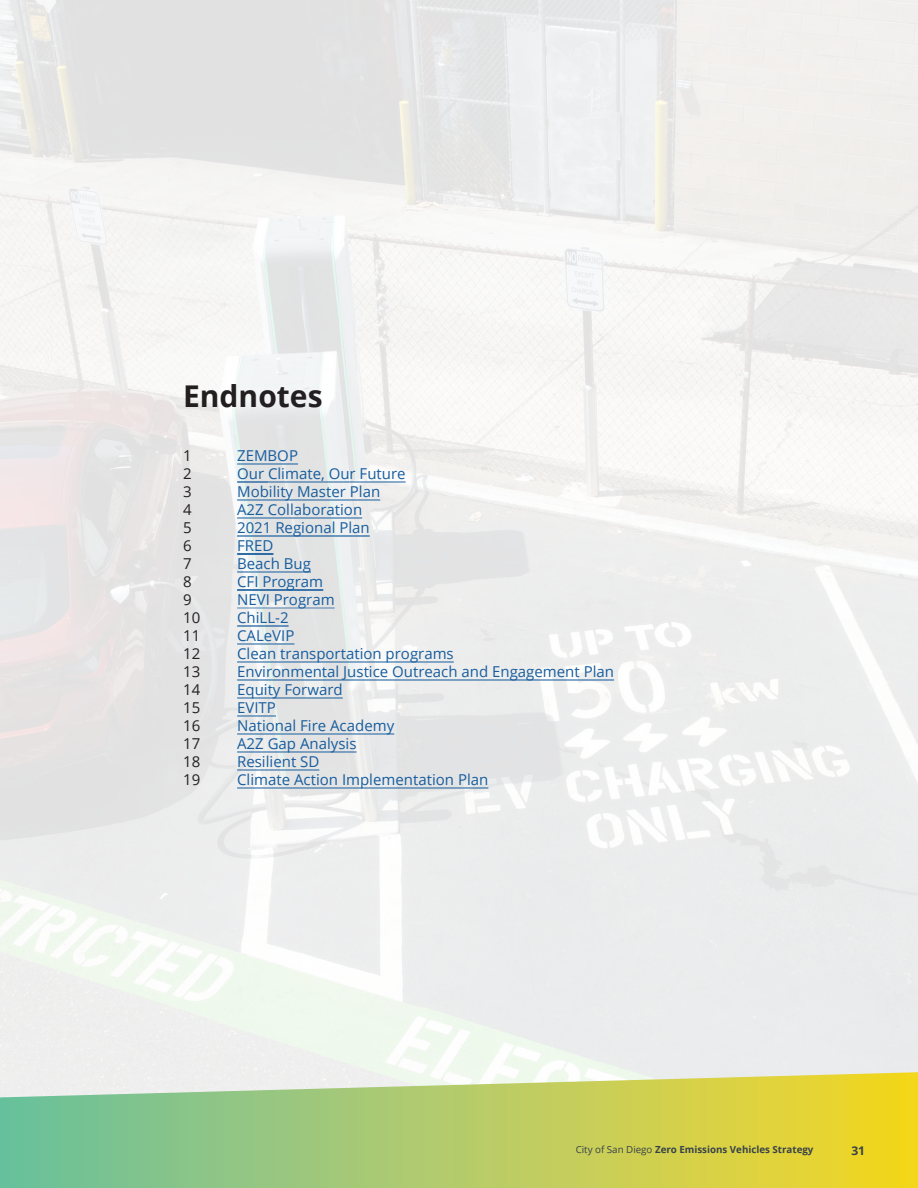
<style>
.page{position:relative;width:918px;height:1188px;background:#fff}
.page>*{position:absolute;margin:0;border:0;box-sizing:border-box;transform-origin:0 0}
.t1{font:700 30px "Open Sans";color:#231f20}
.t2{font:15px/18px "Open Sans";color:#175d9e}
.t3{font:15px "Open Sans";color:#231f20}
.t4{font:700 12px "Open Sans";color:#37424a}
.t5{font:700 9.75px "Open Sans";color:#37424a}
.s1{font-weight:400}
</style>
<div class="page">
<img style="left:0;top:0;width:918px;height:1071px">
<svg style="left:0;top:1071px;width:918px;height:117px;background:#bbd073"></svg>
<hr style="left:237px;top:464px;width:61px;height:1px;background:#175d9e">
<hr style="left:237px;top:482px;width:31px;height:1px;background:#175d9e">
<hr style="left:268px;top:482px;width:138px;height:1px;background:#175d9e">
<hr style="left:237px;top:500px;width:143px;height:1px;background:#175d9e">
<hr style="left:237px;top:518px;width:125px;height:1px;background:#175d9e">
<hr style="left:237px;top:536px;width:133px;height:1px;background:#175d9e">
<hr style="left:237px;top:554px;width:36px;height:1px;background:#175d9e">
<hr style="left:237px;top:572px;width:74px;height:1px;background:#175d9e">
<hr style="left:237px;top:590px;width:86px;height:1px;background:#175d9e">
<hr style="left:237px;top:607px;width:98px;height:2px;background:#175d9e">
<hr style="left:237px;top:626px;width:52px;height:1px;background:#175d9e">
<hr style="left:237px;top:644px;width:57px;height:1px;background:#175d9e">
<hr style="left:237px;top:662px;width:217px;height:1px;background:#175d9e">
<hr style="left:237px;top:680px;width:377px;height:1px;background:#175d9e">
<hr style="left:237px;top:698px;width:106px;height:1px;background:#175d9e">
<hr style="left:237px;top:716px;width:39px;height:1px;background:#175d9e">
<hr style="left:237px;top:734px;width:157px;height:1px;background:#175d9e">
<hr style="left:237px;top:752px;width:120px;height:1px;background:#175d9e">
<hr style="left:237px;top:770px;width:82px;height:1px;background:#175d9e">
<hr style="left:237px;top:788px;width:251px;height:1px;background:#175d9e">
<p class="t1" style="left:183px;top:375px;width:141px">Endnotes</p>
<p class="t3" style="left:183px;top:446px;width:10px">1</p>
<p class="t3" style="left:183px;top:464px;width:10px">2</p>
<p class="t3" style="left:183px;top:482px;width:10px">3</p>
<p class="t3" style="left:183px;top:500px;width:10px">4</p>
<p class="t3" style="left:183px;top:518px;width:10px">5</p>
<p class="t3" style="left:183px;top:536px;width:10px">6</p>
<p class="t3" style="left:183px;top:554px;width:10px">7</p>
<p class="t3" style="left:183px;top:572px;width:10px">8</p>
<p class="t3" style="left:183px;top:590px;width:10px">9</p>
<p class="t3" style="left:183px;top:608px;width:19px">10</p>
<p class="t3" style="left:183px;top:626px;width:19px">11</p>
<p class="t3" style="left:183px;top:644px;width:19px">12</p>
<p class="t3" style="left:183px;top:662px;width:19px">13</p>
<p class="t3" style="left:183px;top:680px;width:19px">14</p>
<p class="t3" style="left:183px;top:698px;width:19px">15</p>
<p class="t3" style="left:183px;top:716px;width:19px">16</p>
<p class="t3" style="left:183px;top:734px;width:19px">17</p>
<p class="t3" style="left:183px;top:752px;width:19px">18</p>
<p class="t3" style="left:183px;top:770px;width:19px">19</p>
<p class="t2" style="left:237px;top:447px;width:378px">ZEMBOP<br>Our Climate, Our Future<br>Mobility Master Plan<br>A2Z Collaboration<br>2021 Regional Plan<br>FRED<br>Beach Bug<br>CFI Program<br>NEVI Program<br>ChiLL-2<br>CALeVIP<br>Clean transportation programs<br>Environmental Justice Outreach and Engagement Plan<br>Equity Forward<br>EVITP<br>National Fire Academy<br>A2Z Gap Analysis<br>Resilient SD<br>Climate Action Implementation Plan</p>
<p class="t5" style="left:576px;top:1143px;width:239px"><span class="s1">City of San Diego</span> Zero Emissions Vehicles Strategy</p>
<p class="t4" style="left:851px;top:1142px;width:15px">31</p>
</div>
